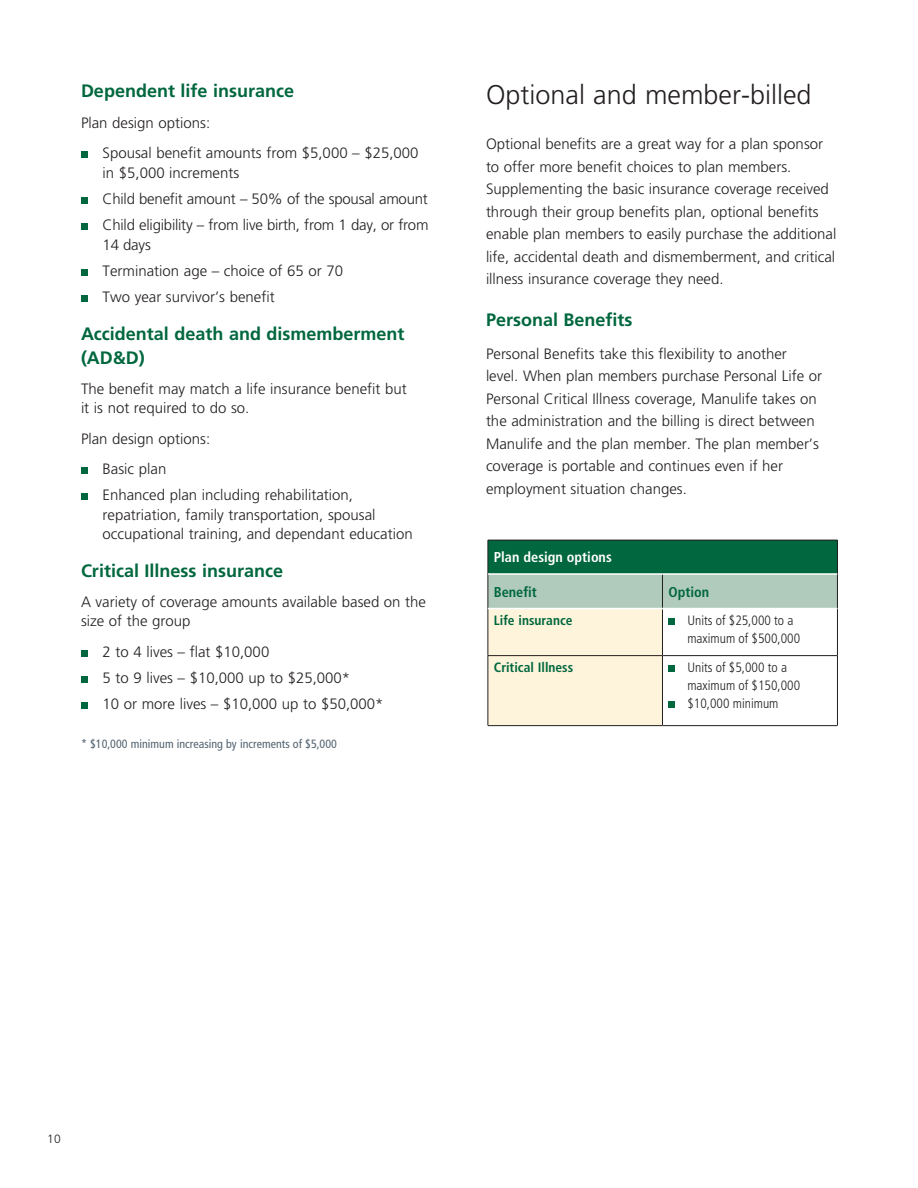
<style>
.page{position:relative;width:918px;height:1188px;background:#fff}
.page>*{position:absolute;margin:0;border:0;box-sizing:border-box;transform-origin:0 0}
.Inside___heading{font:300 27px "Frutiger";color:#231f20}
.Inside___subhead_bol{font:700 18px/24px "Frutiger";color:#00673e}
.Inside___body_copy{font:300 15px/22.5px "Frutiger";color:#231f20}
.Inside___body_tabs{font:300 15px/19.5px "Frutiger";color:#231f20}
.chart_table_body_bol{font:700 condensed 14.25px "Frutiger";color:#fff}
.chart_table_body_bol-2{font:700 condensed 14.25px "Frutiger";color:#00673e}
.Chart_-_Body{font:300 condensed 13.5px/18px "Frutiger";color:#231f20}
.chart_table_body_bol-3{font:700 condensed 13.5px "Frutiger";color:#00673e}
.Inside___notes_copy{font:condensed 12px "Frutiger";color:#52626f}
.t1{font:300 12px "Frutiger";color:#231f20}
</style>
<div class="page">
<div style="left:81px;top:151px;width:7px;height:7px;background:#00673e"></div>
<div style="left:81px;top:197px;width:7px;height:7px;background:#00673e"></div>
<div style="left:81px;top:223px;width:7px;height:7px;background:#00673e"></div>
<div style="left:81px;top:269px;width:7px;height:7px;background:#00673e"></div>
<div style="left:81px;top:295px;width:7px;height:7px;background:#00673e"></div>
<div style="left:81px;top:467px;width:7px;height:7px;background:#00673e"></div>
<div style="left:81px;top:493px;width:7px;height:7px;background:#00673e"></div>
<div style="left:81px;top:650px;width:7px;height:7px;background:#00673e"></div>
<div style="left:81px;top:676px;width:7px;height:7px;background:#00673e"></div>
<div style="left:81px;top:702px;width:7px;height:7px;background:#00673e"></div>
<div style="left:488px;top:540px;width:349px;height:34px;background:#00673e"></div>
<svg style="left:489px;top:575px;width:348px;height:150px"></svg>
<hr style="left:488px;top:540px;width:174px;height:1px;background:#231f20">
<hr style="left:488px;top:540px;width:1px;height:34px;background:#231f20">
<hr style="left:662px;top:540px;width:176px;height:1px;background:#231f20">
<hr style="left:837px;top:540px;width:1px;height:34px;background:#231f20">
<hr style="left:488px;top:574px;width:1px;height:35px;background:#231f20">
<hr style="left:662px;top:575px;width:1px;height:33px;background:#231f20">
<hr style="left:837px;top:574px;width:1px;height:35px;background:#231f20">
<hr style="left:488px;top:609px;width:1px;height:47px;background:#231f20">
<hr style="left:662px;top:609px;width:1px;height:46px;background:#231f20">
<hr style="left:837px;top:609px;width:1px;height:47px;background:#231f20">
<hr style="left:488px;top:656px;width:1px;height:69px;background:#231f20">
<hr style="left:662px;top:656px;width:1px;height:69px;background:#231f20">
<hr style="left:837px;top:656px;width:1px;height:69px;background:#231f20">
<hr style="left:488px;top:573px;width:174px;height:2px;background:#fff">
<hr style="left:662px;top:573px;width:175px;height:2px;background:#fff">
<hr style="left:488px;top:608px;width:174px;height:1px;background:#fff">
<hr style="left:662px;top:608px;width:175px;height:1px;background:#fff">
<hr style="left:488px;top:655px;width:174px;height:1px;background:#231f20">
<hr style="left:662px;top:655px;width:175px;height:1px;background:#231f20">
<hr style="left:488px;top:725px;width:174px;height:1px;background:#231f20">
<hr style="left:662px;top:725px;width:176px;height:1px;background:#231f20">
<div style="left:668px;top:618px;width:7px;height:7px;background:#00673e"></div>
<div style="left:668px;top:665px;width:7px;height:7px;background:#00673e"></div>
<div style="left:668px;top:701px;width:7px;height:7px;background:#00673e"></div>
<p class="Inside___subhead_bol" style="left:81px;top:79px;width:215px">Dependent life insurance</p>
<p class="Inside___body_copy" style="left:81px;top:111px;width:131px">Plan design options:</p>
<p class="Inside___body_tabs" style="left:103px;top:143px;width:317px">Spousal benefit amounts from $5,000 – $25,000 in $5,000 increments</p>
<p class="Inside___body_tabs" style="left:103px;top:189px;width:327px">Child benefit amount – 50% of the spousal amount</p>
<p class="Inside___body_tabs" style="left:103px;top:215px;width:327px">Child eligibility – from live birth, from 1 day, or from<br>14 days</p>
<p class="Inside___body_tabs" style="left:103px;top:261px;width:242px">Termination age – choice of 65 or 70</p>
<p class="Inside___body_tabs" style="left:103px;top:287px;width:174px">Two year survivor’s benefit</p>
<p class="Inside___subhead_bol" style="left:81px;top:321px;width:325px">Accidental death and dismemberment (AD&amp;D)</p>
<p class="Inside___body_copy" style="left:81px;top:379px;width:327px;line-height:19.5px">The benefit may match a life insurance benefit but it is not required to do so.</p>
<p class="Inside___body_copy" style="left:81px;top:427px;width:131px">Plan design options:</p>
<p class="Inside___body_tabs" style="left:103px;top:459px;width:65px">Basic plan</p>
<p class="Inside___body_tabs" style="left:103px;top:485px;width:312px">Enhanced plan including rehabilitation, repatriation, family transportation, spousal occupational training, and dependant education</p>
<p class="Inside___subhead_bol" style="left:81px;top:558px;width:204px">Critical Illness insurance</p>
<p class="Inside___body_copy" style="left:81px;top:592px;width:347px;line-height:19.5px">A variety of coverage amounts available based on the size of the group</p>
<p class="Inside___body_tabs" style="left:103px;top:642px;width:168px">2 to 4 lives – flat $10,000</p>
<p class="Inside___body_tabs" style="left:103px;top:668px;width:249px">5 to 9 lives – $10,000 up to $25,000*</p>
<p class="Inside___body_tabs" style="left:103px;top:694px;width:282px">10 or more lives – $10,000 up to $50,000*</p>
<p class="Inside___notes_copy" style="left:81px;top:737px;width:257px">* $10,000 minimum increasing by increments of $5,000</p>
<p class="Inside___heading" style="left:486px;top:79px;width:327px">Optional and member-billed</p>
<p class="Inside___body_copy" style="left:486px;top:133px;width:352px">Optional benefits are a great way for a plan sponsor to offer more benefit choices to plan members.<br>Supplementing the basic insurance coverage received through their group benefits plan, optional benefits enable plan members to easily purchase the additional life, accidental death and dismemberment, and critical illness insurance coverage they need.</p>
<p class="Inside___subhead_bol" style="left:486px;top:307px;width:148px">Personal Benefits</p>
<p class="Inside___body_copy" style="left:486px;top:342px;width:338px">Personal Benefits take this flexibility to another level. When plan members purchase Personal Life or Personal Critical Illness coverage, Manulife takes on the administration and the billing is direct between Manulife and the plan member. The plan member’s coverage is portable and continues even if her employment situation changes.</p>
<p class="chart_table_body_bol" style="left:494px;top:549px;width:119px">Plan design options</p>
<p class="chart_table_body_bol-2" style="left:494px;top:583px;width:45px">Benefit</p>
<p class="chart_table_body_bol-2" style="left:668px;top:583px;width:42px">Option</p>
<p class="chart_table_body_bol-3" style="left:494px;top:612px;width:80px">Life insurance</p>
<p class="Chart_-_Body" style="left:687px;top:611px;width:114px">Units of $25,000 to a maximum of $500,000</p>
<p class="chart_table_body_bol-3" style="left:494px;top:659px;width:81px">Critical Illness</p>
<p class="Chart_-_Body" style="left:687px;top:658px;width:114px">Units of $5,000 to a maximum of $150,000</p>
<p class="Chart_-_Body" style="left:687px;top:694px;width:93px">$10,000 minimum</p>
<p class="t1" style="left:47px;top:1132px;width:15px">10</p>
</div>
